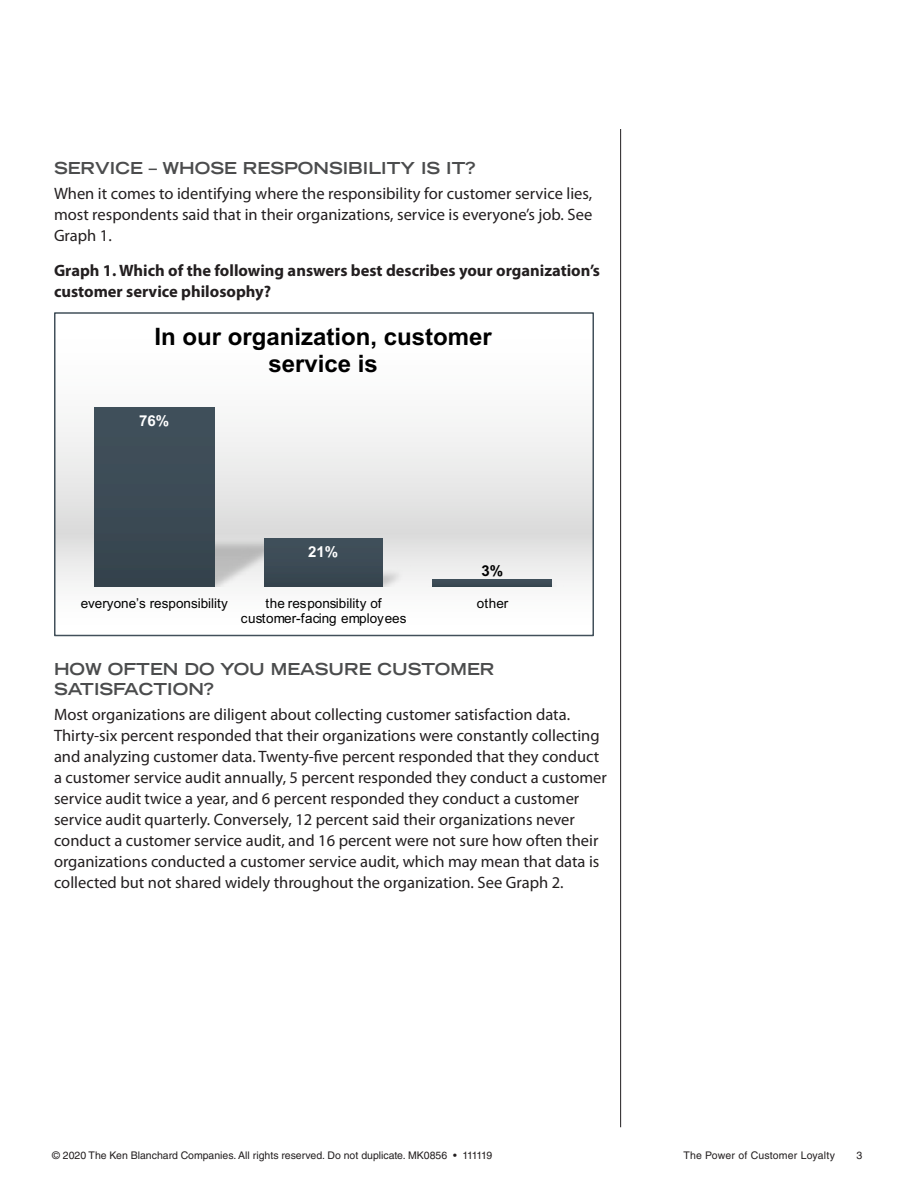
<style>
.page{position:relative;width:918px;height:1188px;background:#fff}
.page>*{position:absolute;margin:0;border:0;box-sizing:border-box;transform-origin:0 0}
.t1{font:700 24px/27px "Arial";color:#000;text-align:center}
.Body_Copy{font:16.5px/21px "Myriad Pro";color:#231f20;text-align:justify}
.Body_Copy-2{font:700 16.5px/21px "Myriad Pro";color:#231f20}
.Level_3_head{font:700 expanded 16.5px/19.8px "Trade Gothic LT Std";color:#4b4c4d}
.t2{font:700 15px "Arial";color:#fff}
.t3{font:700 15px "Arial";color:#000}
.t4{font:13.5px/15px "Arial";color:#000;text-align:center}
.t5{font:10.5px "Helvetica LT Std";color:#231f20}
.t6{font:10.5px "Helvetica LT Std";letter-spacing:.02em;color:#231f20}
</style>
<div class="page">
<hr style="left:620px;top:129px;width:1px;height:998px;background:#231f20">
<svg style="left:57px;top:407px;width:534px;height:176px"></svg>
<img style="left:86px;top:536px;width:204px;height:51px">
<img style="left:255px;top:566px;width:156px;height:21px">
<img style="left:423px;top:575px;width:141px;height:12px">
<div style="left:94px;top:407px;width:120px;height:180px;background:#3d4b55"></div>
<div style="left:264px;top:537px;width:118px;height:50px;background:#3d4b56"></div>
<div style="left:432px;top:579px;width:120px;height:8px;background:#3d4c56"></div>
<div style="left:54px;top:312px;width:540px;height:324px;border:2px solid #42505a"></div>
<p class="Level_3_head" style="left:54px;top:158px;width:423px">SERVICE – WHOSE RESPONSIBILITY IS IT?</p>
<p class="Body_Copy" style="left:54px;top:184px;width:540px">When it comes to identifying where the responsibility for customer service lies, most respondents said that in their organizations, service is everyone’s job. See Graph 1.</p>
<p class="Body_Copy-2" style="left:54px;top:260px;width:547px">Graph 1. Which of the following answers best describes your organization’s customer service philosophy?</p>
<p class="t1" style="left:155px;top:324px;width:339px">In our organization, customer service is</p>
<p class="t2" style="left:139px;top:410px;width:32px">76%</p>
<p class="t2" style="left:308px;top:541px;width:32px">21%</p>
<p class="t3" style="left:481px;top:560px;width:23px">3%</p>
<p class="t4" style="left:81px;top:595px;width:149px">everyone’s responsibility</p>
<p class="t4" style="left:241px;top:595px;width:167px">the responsibility of customer-facing employees</p>
<p class="t4" style="left:477px;top:595px;width:33px">other</p>
<p class="Level_3_head" style="left:54px;top:659px;width:442px">HOW OFTEN DO YOU MEASURE CUSTOMER<br>SATISFACTION?</p>
<p class="Body_Copy" style="left:54px;top:705px;width:554px;text-align:left">Most organizations are diligent about collecting customer satisfaction data.<br>Thirty-six percent responded that their organizations were constantly collecting and analyzing customer data. Twenty-five percent responded that they conduct a customer service audit annually, 5 percent responded they conduct a customer service audit twice a year, and 6 percent responded they conduct a customer service audit quarterly. Conversely, 12 percent said their organizations never conduct a customer service audit, and 16 percent were not sure how often their organizations conducted a customer service audit, which may mean that data is collected but not shared widely throughout the organization. See Graph 2.</p>
<p class="t5" style="left:52px;top:1150px;width:442px">© 2020 The Ken Blanchard Companies. All rights reserved. Do not duplicate. MK0856 • 111119</p>
<p class="t6" style="left:683px;top:1150px;width:153px">The Power of Customer Loyalty</p>
<p class="t5" style="left:856px;top:1150px;width:7px">3</p>
</div>
